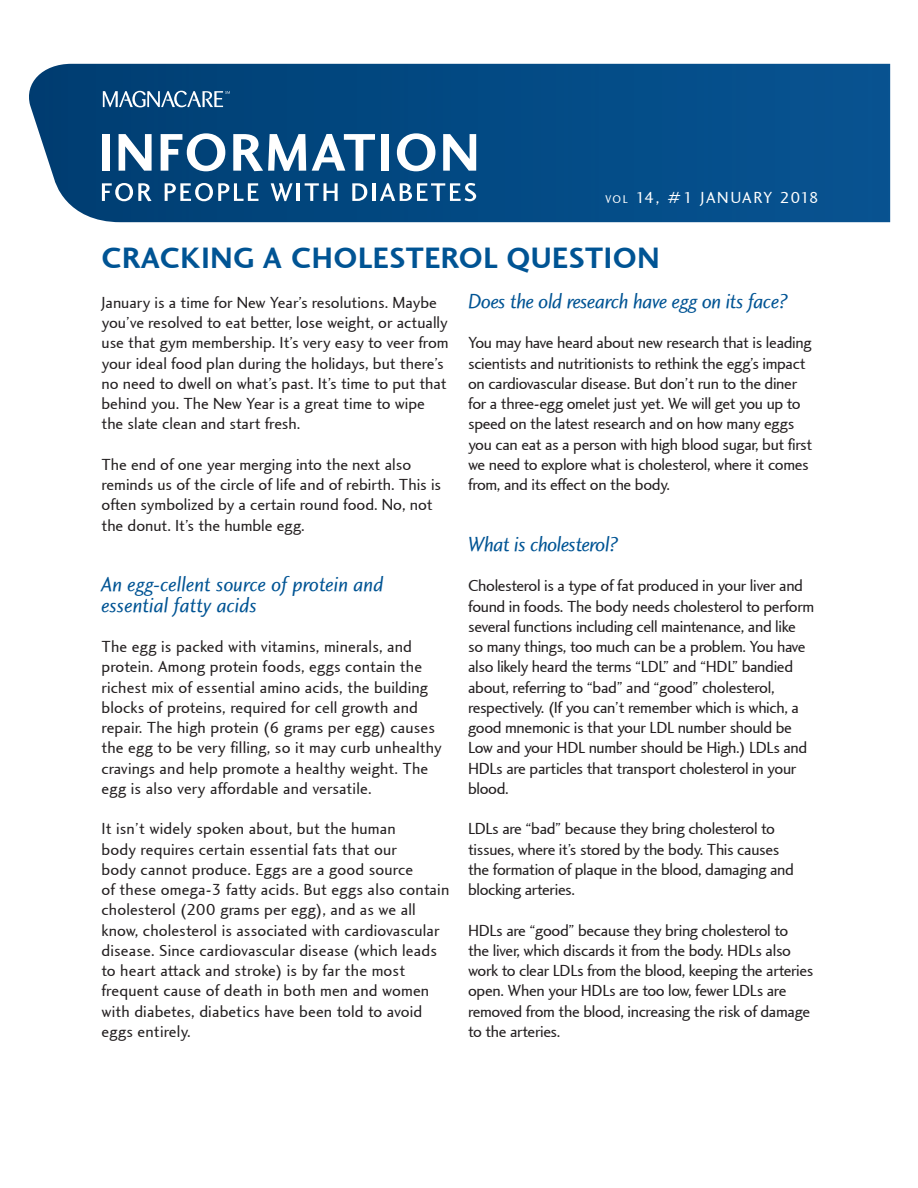
<style>
.page{position:relative;width:918px;height:1188px;background:#fff}
.page>*{position:absolute;margin:0;border:0;box-sizing:border-box;transform-origin:0 0}
.Main_Heading_Blue{font:30.3px "Charlotte Sans Bold LET";letter-spacing:.02em;color:#005494}
.Caption_Blue{font:21px "Charlotte Sans Book Italic LET";letter-spacing:-.02em;color:#005494}
.Caption_Blue-2{font:21px/20.2px "Charlotte Sans Book Italic LET";color:#005494}
.Body_Copy{font:16.5px/20.2px "Charlotte Sans Book LET";letter-spacing:-.02em;color:#231f20}
.Body_Copy-2{font:16.5px/20.2px "Charlotte Sans Book LET";letter-spacing:.01em;color:#231f20}
.Body_Copy-3{font:16.5px/20.2px "Charlotte Sans Book LET";color:#231f20}
.Body_Copy-4{font:16.5px "Charlotte Sans Book LET";letter-spacing:.05em;color:#fff}
.s1{font-size:11.55px}
</style>
<div class="page">
<svg style="left:29px;top:64px;width:861px;height:158px;background:#0a4e86"></svg>
<svg style="left:103px;top:91px;width:127px;height:16px"></svg>
<svg style="left:102px;top:183px;width:50px;height:18px"></svg>
<svg style="left:165px;top:183px;width:93px;height:18px"></svg>
<svg style="left:271px;top:183px;width:22px;height:18px"></svg>
<hr style="left:297px;top:183px;width:3px;height:18px;background:#fff">
<svg style="left:305px;top:183px;width:33px;height:18px"></svg>
<svg style="left:352px;top:183px;width:15px;height:18px"></svg>
<hr style="left:373px;top:183px;width:3px;height:18px;background:#fff">
<svg style="left:380px;top:183px;width:96px;height:18px"></svg>
<div style="left:102px;top:134px;width:8px;height:37px;background:#fff"></div>
<svg style="left:119px;top:134px;width:33px;height:37px"></svg>
<svg style="left:161px;top:133px;width:64px;height:38px"></svg>
<svg style="left:233px;top:134px;width:73px;height:37px"></svg>
<svg style="left:312px;top:134px;width:63px;height:37px"></svg>
<div style="left:381px;top:134px;width:8px;height:37px;background:#fff"></div>
<svg style="left:397px;top:133px;width:38px;height:38px"></svg>
<svg style="left:443px;top:134px;width:33px;height:37px"></svg>
<p class="Body_Copy-4" style="left:605px;top:188px;width:215px"><span class="s1">vol</span> 14, #1 JANUARY 2018</p>
<p class="Main_Heading_Blue" style="left:102px;top:240px;width:560px">CRACKING A CHOLESTEROL QUESTION</p>
<p class="Body_Copy-3" style="left:102px;top:293px;width:349px">January is a time for New Year’s resolutions. Maybe you’ve resolved to eat better, lose weight, or actually use that gym membership. It’s very easy to veer from your ideal food plan during the holidays, but there’s no need to dwell on what’s past. It’s time to put that behind you. The New Year is a great time to wipe the slate clean and start fresh.</p>
<p class="Body_Copy-3" style="left:102px;top:455px;width:341px">The end of one year merging into the next also reminds us of the circle of life and of rebirth. This is often symbolized by a certain round food. No, not the donut. It’s the humble egg.</p>
<p class="Caption_Blue" style="left:468px;top:289px;width:322px">Does the old research have egg on its face?</p>
<p class="Body_Copy" style="left:468px;top:333px;width:346px">You may have heard about new research that is leading scientists and nutritionists to rethink the egg’s impact on cardiovascular disease. But don’t run to the diner for a three-egg omelet just yet. We will get you up to speed on the latest research and on how many eggs you can eat as a person with high blood sugar, but first we need to explore what is cholesterol, where it comes from, and its effect on the body.</p>
<p class="Caption_Blue" style="left:468px;top:532px;width:152px">What is cholesterol?</p>
<p class="Body_Copy" style="left:468px;top:576px;width:348px">Cholesterol is a type of fat produced in your liver and found in foods. The body needs cholesterol to perform several functions including cell maintenance, and like so many things, too much can be a problem. You have also likely heard the terms “LDL” and “HDL” bandied about, referring to “bad” and “good” cholesterol, respectively. (If you can’t remember which is which, a good mnemonic is that your LDL number should be Low and your HDL number should be High.) LDLs and HDLs are particles that transport cholesterol in your blood.</p>
<p class="Body_Copy" style="left:468px;top:819px;width:327px">LDLs are “bad” because they bring cholesterol to tissues, where it’s stored by the body. This causes the formation of plaque in the blood, damaging and blocking arteries.</p>
<p class="Body_Copy" style="left:468px;top:920px;width:347px">HDLs are “good” because they bring cholesterol to the liver, which discards it from the body. HDLs also work to clear LDLs from the blood, keeping the arteries open. When your HDLs are too low, fewer LDLs are removed from the blood, increasing the risk of damage to the arteries.</p>
<p class="Caption_Blue-2" style="left:102px;top:575px;width:283px">An egg-cellent source of protein and essential fatty acids</p>
<p class="Body_Copy-2" style="left:102px;top:637px;width:342px">The egg is packed with vitamins, minerals, and protein. Among protein foods, eggs contain the richest mix of essential amino acids, the building blocks of proteins, required for cell growth and repair. The high protein (6 grams per egg) causes the egg to be very filling, so it may curb unhealthy cravings and help promote a healthy weight. The egg is also very affordable and versatile.</p>
<p class="Body_Copy-2" style="left:102px;top:819px;width:349px">It isn’t widely spoken about, but the human<br>body requires certain essential fats that our<br>body cannot produce. Eggs are a good source<br>of these omega-3 fatty acids. But eggs also contain cholesterol (200 grams per egg), and as we all know, cholesterol is associated with cardiovascular disease. Since cardiovascular disease (which leads to heart attack and stroke) is by far the most frequent cause of death in both men and women with diabetes, diabetics have been told to avoid eggs entirely.</p>
</div>
